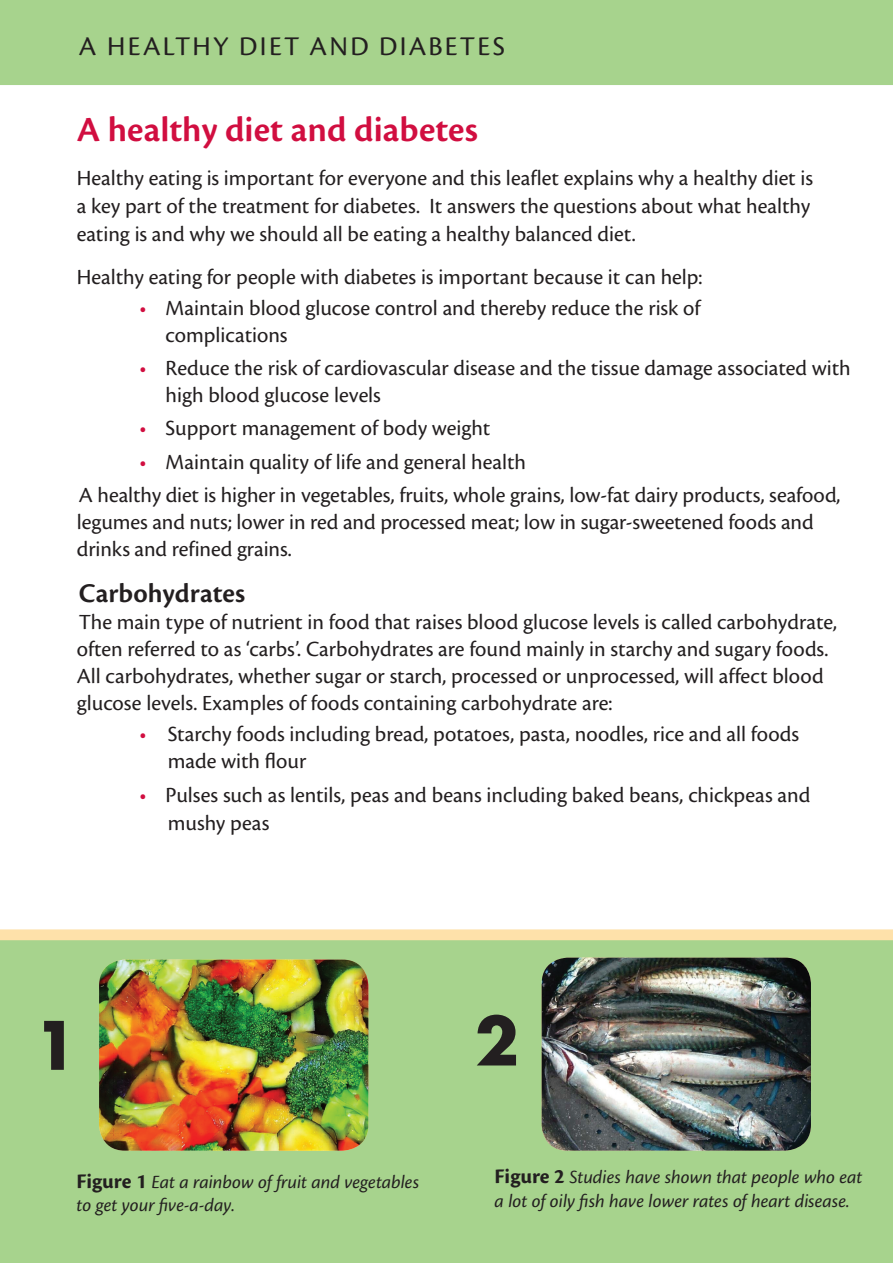
<style>
.page{position:relative;width:893px;height:1263px;background:#fff}
.page>*{position:absolute;margin:0;border:0;box-sizing:border-box;transform-origin:0 0}
.SubHead{font:600 36.75px "Cronos Pro";color:#d10e40}
.t1{font:28.05px "Cronos Pro";letter-spacing:.085em;color:#231f20}
.Body{font:600 28.05px "Cronos Pro";color:#231f20}
.Body-2{font:22.5px/27px "Cronos Pro";color:#231f20}
.Body_Bullet{font:22.5px/27px "Cronos Pro";color:#231f20}
.t2{font:italic 19.5px/23.4px "Cronos Pro";color:#231f20}
.s1{color:#d10e40}
.s2{font-weight:700;font-style:normal;font-size:21.6px}
</style>
<div class="page">
<div style="left:0;top:0;width:893px;height:85px;background:#a7d38d"></div>
<div style="left:0;top:936px;width:893px;height:327px;background:#a7d38d"></div>
<img style="left:99px;top:959px;width:269px;height:192px">
<img style="left:542px;top:957px;width:269px;height:194px">
<svg style="left:44px;top:1021px;width:20px;height:49px"></svg>
<svg style="left:477px;top:1014px;width:39px;height:51px"></svg>
<div style="left:0;top:929px;width:893px;height:11px;background:#fee1aa"></div>
<p class="t1" style="left:79px;top:31px;width:427px">A HEALTHY DIET AND DIABETES</p>
<p class="SubHead" style="left:77px;top:109px;width:403px">A healthy diet and diabetes</p>
<p class="Body-2" style="left:77px;top:164px;width:738px;line-height:28px">Healthy eating is important for everyone and this leaflet explains why a healthy diet is a key part of the treatment for diabetes. It answers the questions about what healthy eating is and why we should all be eating a healthy balanced diet.</p>
<p class="Body-2" style="left:77px;top:263px;width:627px">Healthy eating for people with diabetes is important because it can help:</p>
<p class="Body_Bullet" style="left:165px;top:294px;width:536px;text-indent:-26px"><span class="s1">•</span> Maintain blood glucose control and thereby reduce the risk of complications</p>
<p class="Body_Bullet" style="left:165px;top:355px;width:687px;text-indent:-26px"><span class="s1">•</span> Reduce the risk of cardiovascular disease and the tissue damage associated with high blood glucose levels</p>
<p class="Body_Bullet" style="left:140px;top:415px;width:352px"><span class="s1">•</span> Support management of body weight</p>
<p class="Body_Bullet" style="left:140px;top:448px;width:388px"><span class="s1">•</span> Maintain quality of life and general health</p>
<p class="Body-2" style="left:77px;top:481px;width:765px">A healthy diet is higher in vegetables, fruits, whole grains, low-fat dairy products, seafood, legumes and nuts; lower in red and processed meat; low in sugar-sweetened foods and drinks and refined grains.</p>
<p class="Body" style="left:79px;top:577px;width:168px">Carbohydrates</p>
<p class="Body-2" style="left:77px;top:609px;width:762px">The main type of nutrient in food that raises blood glucose levels is called carbohydrate, often referred to as ‘carbs’. Carbohydrates are found mainly in starchy and sugary foods.<br>All carbohydrates, whether sugar or starch, processed or unprocessed, will affect blood glucose levels. Examples of foods containing carbohydrate are:</p>
<p class="Body_Bullet" style="left:168px;top:721px;width:633px;text-indent:-28px"><span class="s1">•</span> Starchy foods including bread, potatoes, pasta, noodles, rice and all foods made with flour</p>
<p class="Body_Bullet" style="left:168px;top:780px;width:644px;line-height:28.5px;text-indent:-28px"><span class="s1">•</span> Pulses such as lentils, peas and beans including baked beans, chickpeas and mushy peas</p>
<p class="t2" style="left:76px;top:1170px;width:344px"><span class="s2">Figure 1</span> Eat a rainbow of fruit and vegetables to get your five-a-day.</p>
<p class="t2" style="left:495px;top:1166px;width:369px"><span class="s2">Figure 2</span> Studies have shown that people who eat a lot of oily fish have lower rates of heart disease.</p>
</div>
